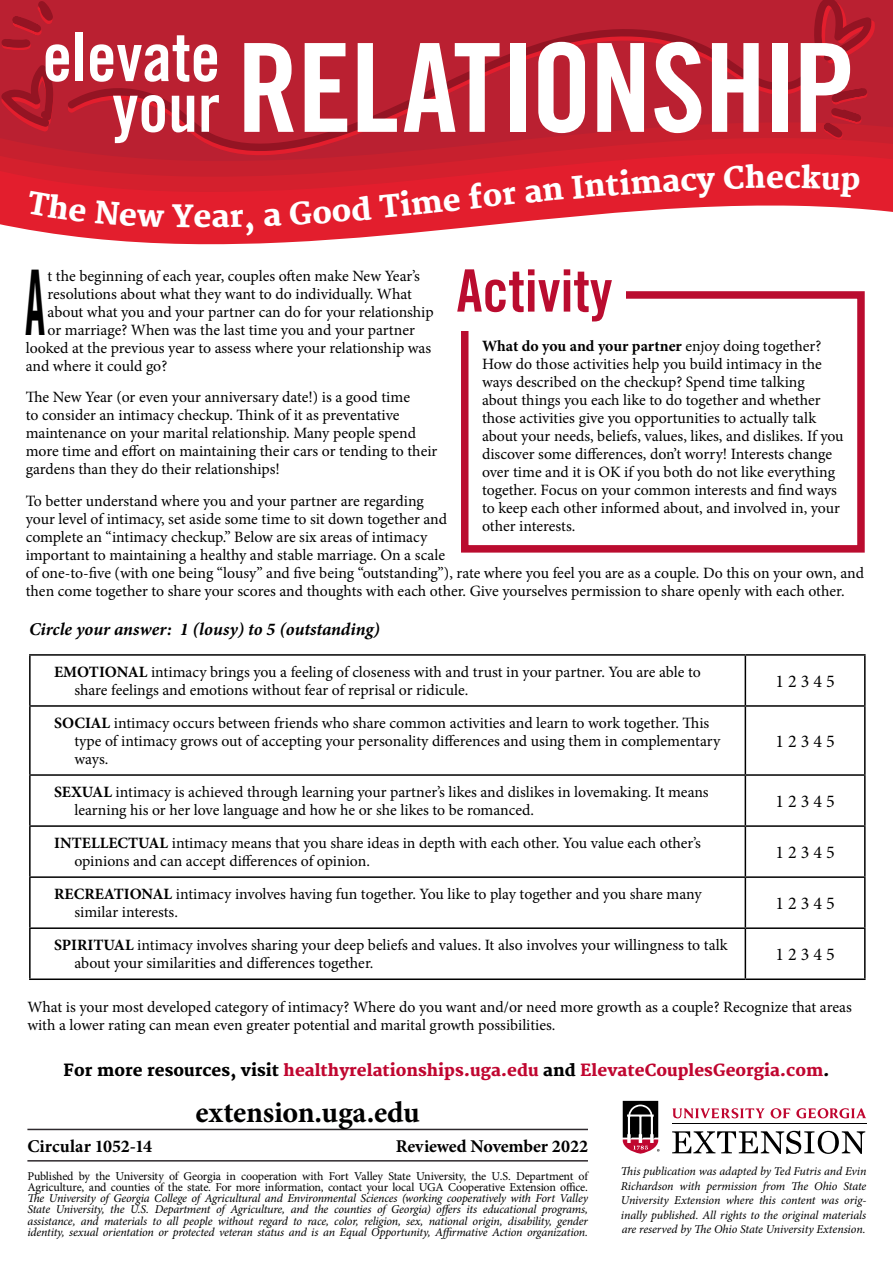
<style>
.page{position:relative;width:893px;height:1263px;background:#fff}
.page>*{position:absolute;margin:0;border:0;box-sizing:border-box;transform-origin:0 0}
.t1{font:123px "Trade Gothic LT Std Bd Cn 20";letter-spacing:-.01em;color:#fff}
.t2{font:90.6px "Trade Gothic LT Std Bd Cn 20";color:#000;scale:.5 1}
.t3{font:67.05px "Trade Gothic LT Std Bd Cn 20";color:#fff}
.t4{font:58.5px "Trade Gothic LT Std Bd Cn 20";color:#ba0c2f}
.t5{font:700 30px "Minion Pro";letter-spacing:-.01em;color:#000}
.t6{font:800 30px "Merriweather";color:#fff}
.t7{font:italic 700 18px "Minion Pro";letter-spacing:-.005em;color:#000}
.Footer_Pub_Info{font:700 18px "Minion Pro";letter-spacing:-.005em;color:#000}
.t8{font:18px "Minion Pro";color:#000}
.t9{font:800 16.35px "Merriweather";color:#c00630}
.t10{font:15.75px/18px "Minion Pro";letter-spacing:-.005em;color:#000}
.t11{font:italic 12px/14.4px "Minion Pro";letter-spacing:-.015em;color:#000;text-align:justify}
.t12{font:12px/11.2px "Minion Pro";letter-spacing:-.02em;color:#000}
.s1{font-size:67.05px}
.s2{font-weight:700}
.s3{color:#000}
</style>
<div class="page">
<div style="left:0;top:0;width:814px;height:57px;background:#ba2031"></div>
<svg style="left:0;top:162px;width:489px;height:83px;fill:#e3202d"></svg>
<svg style="left:0;top:57px;width:893px;height:105px;background:#bc1f30"></svg>
<svg style="left:1px;top:1px;width:52px;height:49px;background:#b31c2d"></svg>
<svg style="left:1px;top:64px;width:55px;height:69px;background:#b11b2b"></svg>
<svg style="left:814px;top:0;width:79px;height:64px;background:#b41c2c"></svg>
<svg style="left:66px;top:23px;width:744px;height:129px;background:#b81f2f"></svg>
<svg style="left:771px;top:1108px;width:19px;height:10px"></svg>
<svg style="left:672px;top:1108px;width:93px;height:11px"></svg>
<svg style="left:796px;top:1108px;width:70px;height:10px"></svg>
<svg style="left:672px;top:1131px;width:193px;height:23px"></svg>
<hr style="left:672px;top:1123px;width:194px;height:1px;background:#000">
<svg style="left:622px;top:1100px;width:38px;height:54px"></svg>
<hr style="left:27px;top:1129px;width:561px;height:1px;background:#2e292d">
<hr style="left:27px;top:1160px;width:561px;height:1px;background:#2e292d">
<div style="left:461px;top:291px;width:404px;height:262px;border:8px solid #ba0c2f"></div>
<div style="left:444px;top:269px;width:182px;height:61px;background:#fff"></div>
<hr style="left:29px;top:654px;width:716px;height:2px;background:#000">
<hr style="left:29px;top:656px;width:2px;height:49px;background:#000">
<hr style="left:745px;top:654px;width:121px;height:2px;background:#000">
<hr style="left:745px;top:656px;width:1px;height:49px;background:#000">
<hr style="left:864px;top:656px;width:2px;height:49px;background:#000">
<hr style="left:29px;top:705px;width:716px;height:2px;background:#000">
<hr style="left:29px;top:707px;width:2px;height:67px;background:#000">
<hr style="left:745px;top:705px;width:121px;height:2px;background:#000">
<hr style="left:745px;top:707px;width:1px;height:67px;background:#000">
<hr style="left:864px;top:707px;width:2px;height:67px;background:#000">
<hr style="left:29px;top:774px;width:716px;height:2px;background:#000">
<hr style="left:29px;top:776px;width:2px;height:49px;background:#000">
<hr style="left:745px;top:774px;width:121px;height:2px;background:#000">
<hr style="left:745px;top:776px;width:1px;height:49px;background:#000">
<hr style="left:864px;top:776px;width:2px;height:49px;background:#000">
<hr style="left:29px;top:825px;width:716px;height:2px;background:#000">
<hr style="left:29px;top:827px;width:2px;height:49px;background:#000">
<hr style="left:745px;top:825px;width:121px;height:2px;background:#000">
<hr style="left:745px;top:827px;width:1px;height:49px;background:#000">
<hr style="left:864px;top:827px;width:2px;height:49px;background:#000">
<hr style="left:29px;top:876px;width:716px;height:2px;background:#000">
<hr style="left:29px;top:878px;width:2px;height:49px;background:#000">
<hr style="left:745px;top:876px;width:121px;height:2px;background:#000">
<hr style="left:745px;top:878px;width:1px;height:49px;background:#000">
<hr style="left:864px;top:878px;width:2px;height:49px;background:#000">
<hr style="left:29px;top:927px;width:716px;height:2px;background:#000">
<hr style="left:29px;top:929px;width:2px;height:49px;background:#000">
<hr style="left:745px;top:927px;width:121px;height:2px;background:#000">
<hr style="left:745px;top:929px;width:1px;height:49px;background:#000">
<hr style="left:864px;top:929px;width:2px;height:49px;background:#000">
<hr style="left:29px;top:978px;width:716px;height:2px;background:#000">
<hr style="left:745px;top:978px;width:121px;height:2px;background:#000">
<svg style="left:0;top:144px;width:86px;height:78px;background:#d81e2d"></svg>
<div style="left:95px;top:200px;width:69px;height:27px;background:#e31e2d"></div>
<svg style="left:172px;top:204px;width:22px;height:23px"></svg>
<div style="left:212px;top:209px;width:69px;height:26px;background:#e31e2d"></div>
<svg style="left:289px;top:88px;width:604px;height:137px;background:#d12d3c"></svg>
<h3 class="t3" style="left:42px;top:16px;width:179px">elevate</h3>
<h1 class="t1" style="left:112px;top:13px;width:744px"><span class="s1">your</span> RELATIONSHIP</h1>
<h3 class="t6" style="left:194px;top:199px;width:20px">e</h3>
<h3 class="t6" style="left:467px;top:181px;width:75px;rotate:-6deg">for a</h3>
<h3 class="t6" style="left:766px;top:160px;width:20px">e</h3>
<p class="t4" style="left:456px;top:255px;width:157px">Activity</p>
<p class="t2" style="left:25px;top:247px;width:42px">A</p>
<p class="t10" style="left:48px;top:267px;width:374px">t the beginning of each year, couples often make New Year’s</p>
<p class="t10" style="left:48px;top:285px;width:366px">resolutions about what they want to do individually. What</p>
<p class="t10" style="left:48px;top:303px;width:388px">about what you and your partner can do for your relationship</p>
<p class="t10" style="left:48px;top:321px;width:369px">or marriage? When was the last time you and your partner</p>
<p class="t10" style="left:26px;top:339px;width:407px">looked at the previous year to assess where your relationship was</p>
<p class="t10" style="left:26px;top:357px;width:143px">and where it could go?</p>
<p class="t10" style="left:26px;top:388px;width:413px">The New Year (or even your anniversary date!) is a good time<br>to consider an intimacy checkup. Think of it as preventative maintenance on your marital relationship. Many people spend more time and effort on maintaining their cars or tending to their gardens than they do their relationships!</p>
<p class="t10" style="left:26px;top:492px;width:840px">To better understand where you and your partner are regarding<br>your level of intimacy, set aside some time to sit down together and<br>complete an “intimacy checkup.” Below are six areas of intimacy<br>important to maintaining a healthy and stable marriage. On a scale<br>of one-to-five (with one being “lousy” and five being “outstanding”), rate where you feel you are as a couple. Do this on your own, and then come together to share your scores and thoughts with each other. Give yourselves permission to share openly with each other.</p>
<p class="t10" style="left:482px;top:337px;width:363px"><span class="s2">What do you and your partner</span> enjoy doing together?<br>How do those activities help you build intimacy in the ways described on the checkup? Spend time talking about things you each like to do together and whether those activities give you opportunities to actually talk about your needs, beliefs, values, likes, and dislikes. If you discover some differences, don’t worry! Interests change over time and it is OK if you both do not like everything together. Focus on your common interests and find ways to keep each other informed about, and involved in, your other interests.</p>
<p class="t7" style="left:29px;top:616px;width:352px">Circle your answer: 1 (lousy) to 5 (outstanding)</p>
<p class="t10" style="left:74px;top:663px;width:628px;text-indent:-20px"><span class="s2">EMOTIONAL</span> intimacy brings you a feeling of closeness with and trust in your partner. You are able to share feelings and emotions without fear of reprisal or ridicule.</p>
<p class="t8" style="left:775px;top:669px;width:61px">1 2 3 4 5</p>
<p class="t10" style="left:74px;top:714px;width:647px;text-indent:-20px"><span class="s2">SOCIAL</span> intimacy occurs between friends who share common activities and learn to work together. This type of intimacy grows out of accepting your personality differences and using them in complementary ways.</p>
<p class="t8" style="left:775px;top:729px;width:61px">1 2 3 4 5</p>
<p class="t10" style="left:74px;top:783px;width:636px;text-indent:-20px"><span class="s2">SEXUAL</span> intimacy is achieved through learning your partner’s likes and dislikes in lovemaking. It means learning his or her love language and how he or she likes to be romanced.</p>
<p class="t8" style="left:775px;top:789px;width:61px">1 2 3 4 5</p>
<p class="t10" style="left:74px;top:834px;width:628px;text-indent:-20px"><span class="s2">INTELLECTUAL</span> intimacy means that you share ideas in depth with each other. You value each other’s opinions and can accept differences of opinion.</p>
<p class="t8" style="left:775px;top:840px;width:61px">1 2 3 4 5</p>
<p class="t10" style="left:74px;top:885px;width:629px;text-indent:-20px"><span class="s2">RECREATIONAL</span> intimacy involves having fun together. You like to play together and you share many similar interests.</p>
<p class="t8" style="left:775px;top:891px;width:61px">1 2 3 4 5</p>
<p class="t10" style="left:74px;top:936px;width:655px;text-indent:-20px"><span class="s2">SPIRITUAL</span> intimacy involves sharing your deep beliefs and values. It also involves your willingness to talk about your similarities and differences together.</p>
<p class="t8" style="left:775px;top:942px;width:61px">1 2 3 4 5</p>
<p class="t10" style="left:27px;top:998px;width:826px">What is your most developed category of intimacy? Where do you want and/or need more growth as a couple? Recognize that areas with a lower rating can mean even greater potential and marital growth possibilities.</p>
<p class="t9" style="left:64px;top:1061px;width:767px"><span class="s3">For more resources, visit</span> healthyrelationships.uga.edu <span class="s3">and</span> ElevateCouplesGeorgia.com<span class="s3">.</span></p>
<h3 class="t5" style="left:196px;top:1092px;width:226px">extension.uga.edu</h3>
<p class="Footer_Pub_Info" style="left:27px;top:1133px;width:126px">Circular 1052-14</p>
<p class="Footer_Pub_Info" style="left:396px;top:1133px;width:194px">Reviewed November 2022</p>
<p class="t12" style="left:27px;top:1170px;width:562px">Published by the University of Georgia in cooperation with Fort Valley State University, the U.S. Department of<br>Agriculture, and counties of the state. For more information, contact your local UGA Cooperative Extension office.</p>
<p class="t11" style="left:27px;top:1193px;width:562px;line-height:11.2px">The University of Georgia College of Agricultural and Environmental Sciences (working cooperatively with Fort Valley State University, the U.S. Department of Agriculture, and the counties of Georgia) offers its educational programs, assistance, and materials to all people without regard to race, color, religion, sex, national origin, disability, gender identity, sexual orientation or protected veteran status and is an Equal Opportunity, Affirmative Action organization.</p>
<p class="t11" style="left:621px;top:1164px;width:247px">This publication was adapted by Ted Futris and Evin Richardson with permission from The Ohio State University Extension where this content was orig&shy;inally published. All rights to the original materials are reserved by The Ohio State University Extension.</p>
</div>
